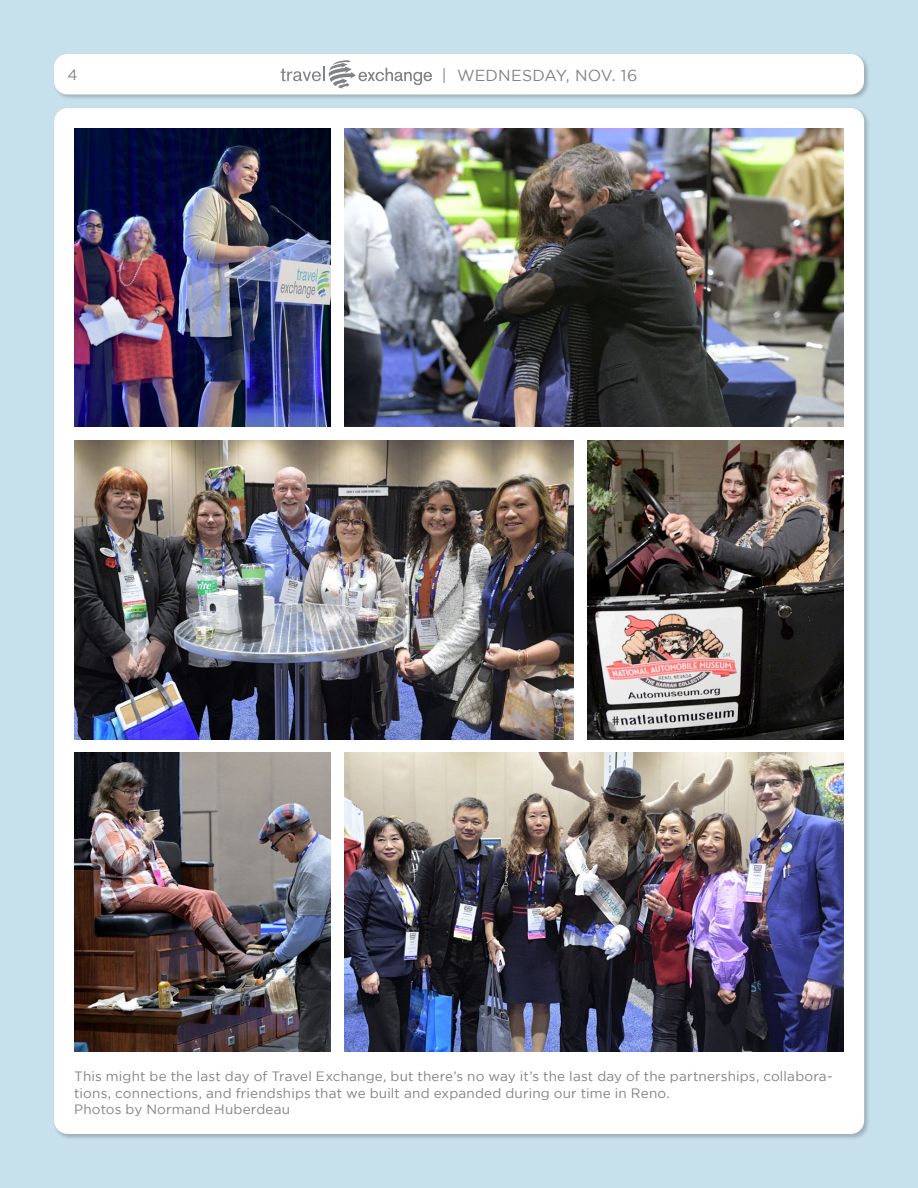
<style>
.page{position:relative;width:918px;height:1188px;background:#c6e1ec}
.page>*{position:absolute;margin:0;border:0;box-sizing:border-box;transform-origin:0 0}
.t1{font:15.9px "Gotham";letter-spacing:.015em;color:#808285}
.t2{font:15px "Gotham";color:#808285}
.t3{font:13.5px/16.2px "Gotham";letter-spacing:.01em;color:#808285}
</style>
<div class="page">
<div style="left:53px;top:53px;width:817px;height:47px;background:#231f20;opacity:.25"></div>
<div style="left:54px;top:54px;width:810px;height:40px;background:#fff;border-radius:14px"></div>
<svg style="left:281px;top:60px;width:151px;height:29px"></svg>
<div style="left:54px;top:108px;width:810px;height:1026px;background:#fff;border-radius:14px"></div>
<img style="left:344px;top:128px;width:500px;height:299px">
<img style="left:344px;top:753px;width:500px;height:298px">
<img style="left:74px;top:440px;width:500px;height:299px">
<img style="left:74px;top:753px;width:257px;height:298px">
<img style="left:74px;top:128px;width:257px;height:299px">
<img style="left:587px;top:440px;width:257px;height:299px">
<p class="t2" style="left:68px;top:66px;width:12px">4</p>
<p class="t1" style="left:442px;top:66px;width:197px">| WEDNESDAY, NOV. 16</p>
<p class="t3" style="left:74px;top:1068px;width:760px">This might be the last day of Travel Exchange, but there’s no way it’s the last day of the partnerships, collabora&shy;tions, connections, and friendships that we built and expanded during our time in Reno.<br>Photos by Normand Huberdeau</p>
</div>
